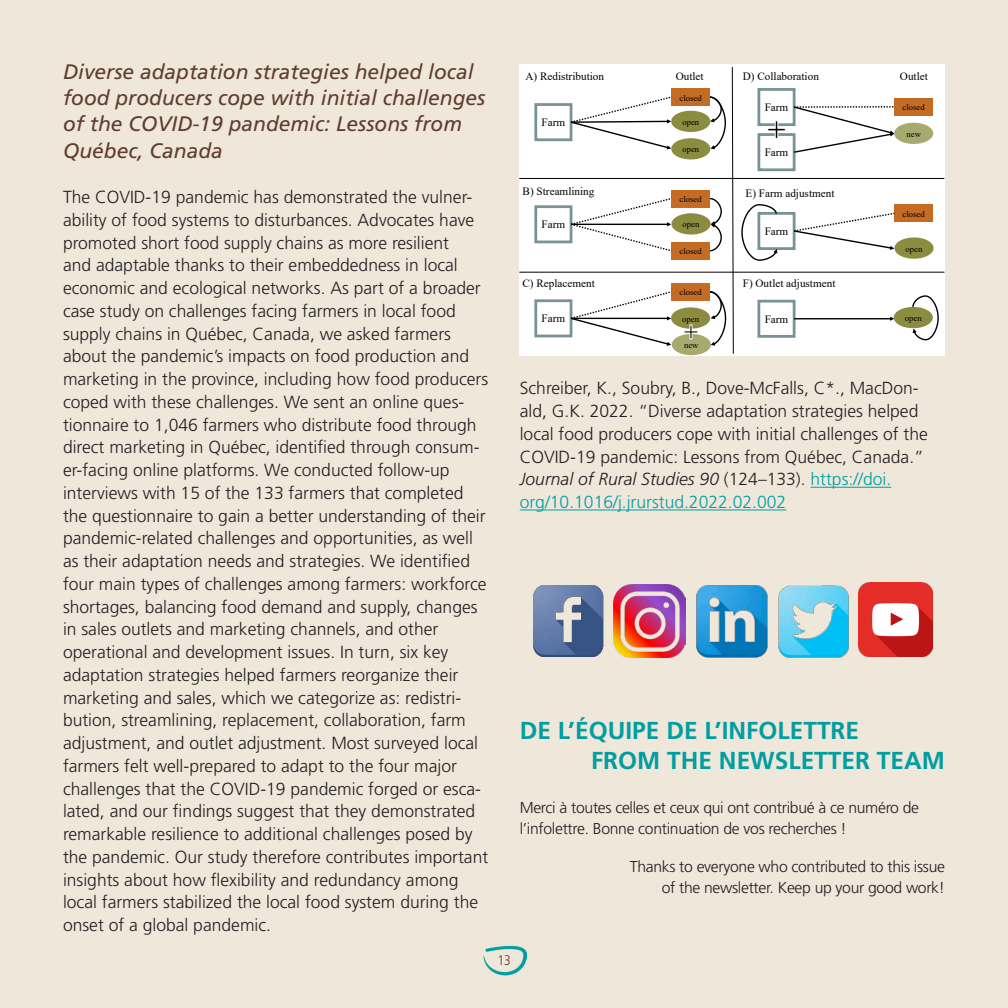
<style>
.page{position:relative;width:1008px;height:1008px;background:#eee7da}
.page>*{position:absolute;margin:0;border:0;box-sizing:border-box;transform-origin:0 0}
.Paragraph_Style_1{font:700 24.5px "Frutiger LT Std";color:#009ea1}
.t1{font:italic 21px/26.2px "Frutiger LT Std";color:#5f3d30}
.t2{font:300 17.5px/22.8px "Frutiger LT Std";color:#231f20}
.Paragraph_Style_1-2{font:300 15.75px/21px "Frutiger LT Std";letter-spacing:-.02em;color:#231f20}
.t3{font:300 condensed 14px "Frutiger LT Std";color:#5f3d30}
.t4{font:11.2px "Times New Roman";color:#000}
.t5{font:8.75px "Times New Roman";color:#000}
.s1{font-style:italic}
.s2{color:#009ea1}
</style>
<div class="page">
<img style="left:484px;top:946px;width:42px;height:30px">
<hr style="left:811px;top:487px;width:80px;height:1px;background:#009ea1">
<hr style="left:520px;top:510px;width:266px;height:1px;background:#009ea1">
<div style="left:520px;top:64px;width:425px;height:292px;background:#fff"></div>
<div style="left:534px;top:103px;width:38px;height:38px;border:3px solid #456a70"></div>
<div style="left:757px;top:88px;width:39px;height:38px;border:3px solid #456a70"></div>
<div style="left:757px;top:133px;width:39px;height:38px;border:3px solid #456a70"></div>
<div style="left:534px;top:205px;width:38px;height:38px;border:3px solid #456a70"></div>
<div style="left:534px;top:299px;width:38px;height:38px;border:3px solid #456a70"></div>
<div style="left:757px;top:212px;width:39px;height:38px;border:3px solid #456a70"></div>
<div style="left:757px;top:300px;width:39px;height:38px;border:3px solid #456a70"></div>
<div style="left:671px;top:88px;width:39px;height:18px;background:#c46b24"></div>
<div style="left:671px;top:190px;width:39px;height:17px;background:#c46b24"></div>
<div style="left:671px;top:242px;width:39px;height:18px;background:#c46b24"></div>
<div style="left:671px;top:283px;width:39px;height:18px;background:#c46b24"></div>
<div style="left:894px;top:98px;width:39px;height:18px;background:#c46b24"></div>
<div style="left:894px;top:205px;width:39px;height:17px;background:#c46b24"></div>
<svg style="left:569px;top:96px;width:103px;height:53px"></svg>
<svg style="left:710px;top:96px;width:16px;height:53px"></svg>
<svg style="left:569px;top:198px;width:104px;height:53px"></svg>
<svg style="left:710px;top:198px;width:12px;height:53px"></svg>
<svg style="left:569px;top:291px;width:104px;height:55px"></svg>
<svg style="left:710px;top:291px;width:16px;height:55px"></svg>
<svg style="left:794px;top:106px;width:100px;height:47px"></svg>
<svg style="left:793px;top:212px;width:102px;height:38px"></svg>
<svg style="left:741px;top:204px;width:36px;height:57px"></svg>
<svg style="left:912px;top:295px;width:27px;height:45px"></svg>
<svg style="left:794px;top:317px;width:100px;height:4px"></svg>
<svg style="left:767px;top:120px;width:19px;height:18px"></svg>
<svg style="left:732px;top:67px;width:2px;height:287px"></svg>
<hr style="left:520px;top:178px;width:424px;height:1px;background:#000">
<hr style="left:520px;top:272px;width:424px;height:1px;background:#000">
<div style="left:671px;top:111px;width:39px;height:21px;background:#8b8c3f;border-radius:50%"></div>
<div style="left:671px;top:138px;width:39px;height:21px;background:#8b8c3f;border-radius:50%"></div>
<div style="left:672px;top:213px;width:39px;height:22px;background:#8b8c3f;border-radius:50%"></div>
<div style="left:671px;top:307px;width:39px;height:22px;background:#8b8c3f;border-radius:50%"></div>
<div style="left:894px;top:237px;width:40px;height:22px;background:#8b8c3f;border-radius:50%"></div>
<div style="left:894px;top:307px;width:39px;height:21px;background:#8b8c3f;border-radius:50%"></div>
<div style="left:894px;top:123px;width:39px;height:21px;background:#a8a96f;border-radius:50%"></div>
<div style="left:672px;top:334px;width:39px;height:21px;background:#a8a96f;border-radius:50%"></div>
<svg style="left:683px;top:324px;width:16px;height:16px"></svg>
<img style="left:533px;top:585px;width:70px;height:72px">
<img style="left:614px;top:585px;width:72px;height:72px">
<img style="left:696px;top:585px;width:72px;height:73px">
<img style="left:778px;top:585px;width:72px;height:73px">
<img style="left:859px;top:583px;width:74px;height:74px">
<p class="t1" style="left:63px;top:58px;width:424px">Diverse adaptation strategies helped local food producers cope with initial challenges of the COVID-19 pandemic: Lessons from Québec, Canada</p>
<p class="t2" style="left:63px;top:186px;width:427px">The COVID-19 pandemic has demonstrated the vulner&shy;ability of food systems to disturbances. Advocates have promoted short food supply chains as more resilient<br>and adaptable thanks to their embeddedness in local economic and ecological networks. As part of a broader case study on challenges facing farmers in local food supply chains in Québec, Canada, we asked farmers about the pandemic’s impacts on food production and marketing in the province, including how food producers coped with these challenges. We sent an online ques&shy;tionnaire to 1,046 farmers who distribute food through direct marketing in Québec, identified through consum&shy;er-facing online platforms. We conducted follow-up interviews with 15 of the 133 farmers that completed the questionnaire to gain a better understanding of their pandemic-related challenges and opportunities, as well as their adaptation needs and strategies. We identified four main types of challenges among farmers: workforce shortages, balancing food demand and supply, changes in sales outlets and marketing channels, and other operational and development issues. In turn, six key adaptation strategies helped farmers reorganize their marketing and sales, which we categorize as: redistri&shy;bution, streamlining, replacement, collaboration, farm adjustment, and outlet adjustment. Most surveyed local farmers felt well-prepared to adapt to the four major challenges that the COVID-19 pandemic forged or esca&shy;lated, and our findings suggest that they demonstrated remarkable resilience to additional challenges posed by the pandemic. Our study therefore contributes important insights about how flexibility and redundancy among local farmers stabilized the local food system during the onset of a global pandemic.</p>
<p class="t4" style="left:525px;top:68px;width:80px">A) Redistribution</p>
<p class="t4" style="left:743px;top:68px;width:78px">D) Collaboration</p>
<p class="t4" style="left:676px;top:68px;width:29px">Outlet</p>
<p class="t4" style="left:900px;top:68px;width:29px">Outlet</p>
<p class="t5" style="left:679px;top:92px;width:24px">closed</p>
<p class="t4" style="left:542px;top:114px;width:25px">Farm</p>
<p class="t5" style="left:682px;top:116px;width:18px">open</p>
<p class="t5" style="left:682px;top:143px;width:18px">open</p>
<p class="t4" style="left:765px;top:99px;width:25px">Farm</p>
<p class="t4" style="left:765px;top:144px;width:25px">Farm</p>
<p class="t5" style="left:903px;top:101px;width:24px">closed</p>
<p class="t5" style="left:906px;top:128px;width:16px">new</p>
<p class="t4" style="left:523px;top:183px;width:73px">B) Streamlining</p>
<p class="t5" style="left:679px;top:193px;width:24px">closed</p>
<p class="t4" style="left:746px;top:185px;width:90px">E) Farm adjustment</p>
<p class="t5" style="left:903px;top:208px;width:24px">closed</p>
<p class="t4" style="left:542px;top:216px;width:25px">Farm</p>
<p class="t5" style="left:683px;top:218px;width:18px">open</p>
<p class="t4" style="left:765px;top:223px;width:25px">Farm</p>
<p class="t4" style="left:522px;top:276px;width:74px">C) Replacement</p>
<p class="t5" style="left:679px;top:245px;width:24px">closed</p>
<p class="t5" style="left:679px;top:286px;width:24px">closed</p>
<p class="t4" style="left:743px;top:275px;width:94px">F) Outlet adjustment</p>
<p class="t5" style="left:906px;top:242px;width:18px">open</p>
<p class="t4" style="left:542px;top:311px;width:25px">Farm</p>
<p class="t5" style="left:682px;top:312px;width:18px">open</p>
<p class="t4" style="left:765px;top:311px;width:25px">Farm</p>
<p class="t5" style="left:905px;top:312px;width:18px">open</p>
<p class="t5" style="left:684px;top:339px;width:16px">new</p>
<p class="t2" style="left:520px;top:377px;width:410px">Schreiber, K., Soubry, B., Dove-McFalls, C*., MacDon&shy;ald, G.K. 2022. “Diverse adaptation strategies helped local food producers cope with initial challenges of the COVID-19 pandemic: Lessons from Québec, Canada.” <span class="s1">Journal of Rural Studies 90</span> (124–133). <span class="s2">https://doi. org/10.1016/j.jrurstud.2022.02.002</span></p>
<p class="Paragraph_Style_1" style="left:520px;top:716px;width:341px">DE L’ÉQUIPE DE L’INFOLETTRE</p>
<p class="Paragraph_Style_1" style="left:591px;top:746px;width:355px">FROM THE NEWSLETTER TEAM</p>
<p class="Paragraph_Style_1-2" style="left:520px;top:797px;width:401px">Merci à toutes celles et ceux qui ont contribué à ce numéro de l’infolettre. Bonne continuation de vos recherches !</p>
<p class="Paragraph_Style_1-2" style="left:630px;top:857px;width:317px;text-align:right">Thanks to everyone who contributed to this issue of the newsletter. Keep up your good work!</p>
<p class="t3" style="left:498px;top:952px;width:15px">13</p>
</div>
